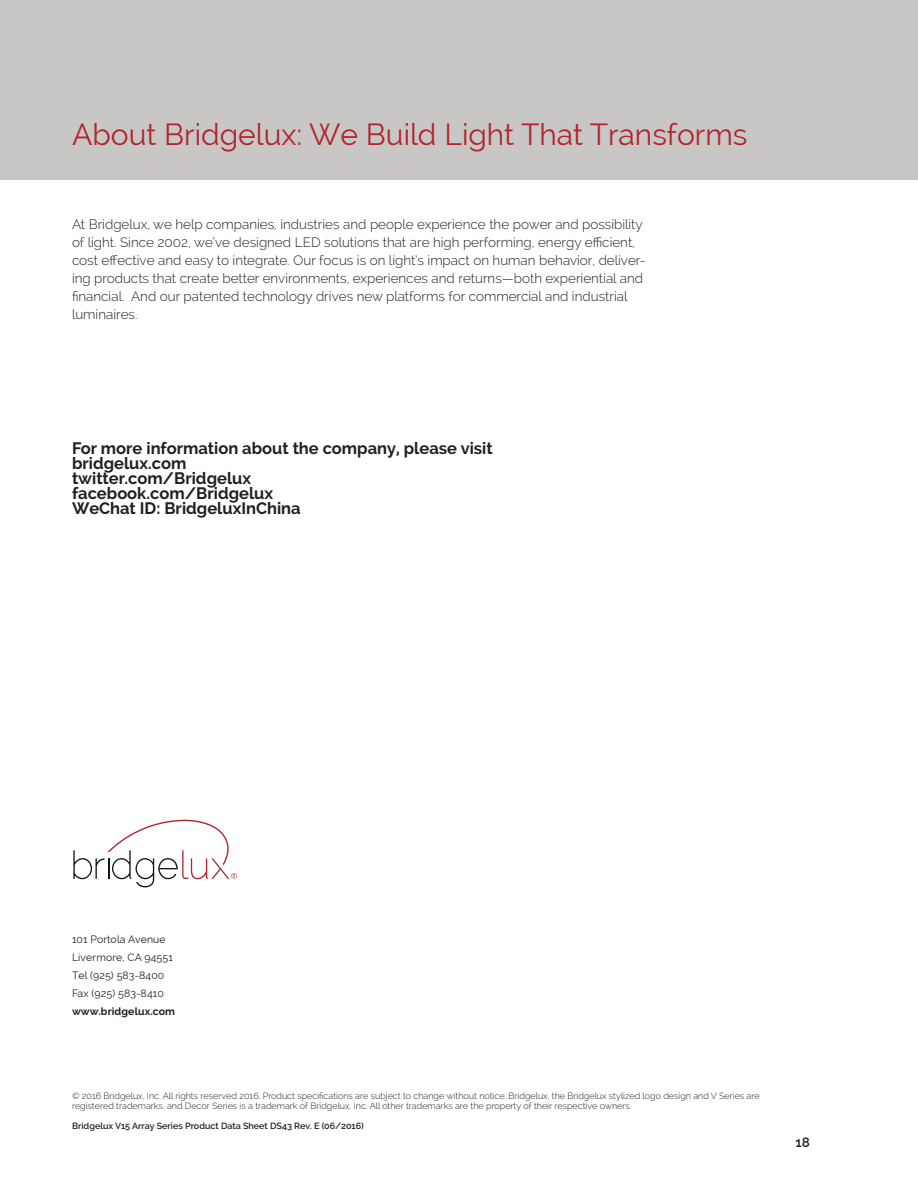
<style>
.page{position:relative;width:918px;height:1188px;background:#fff}
.page>*{position:absolute;margin:0;border:0;box-sizing:border-box;transform-origin:0 0}
.t1{font:30px "Raleway";color:#b1262c}
.t2{font:700 16.5px/15px "Raleway";color:#231f20}
.t3{font:300 13.5px/18px "Raleway";color:#231f20}
.t4{font:600 13.5px "Raleway";color:#231f20}
.t5{font:10.5px/18px "Raleway";letter-spacing:.01em;color:#231f20}
.t6{font:700 10.5px "Raleway";letter-spacing:.01em;color:#231f20}
.t7{font:300 9px/10.5px "Raleway";color:#231f20}
.t8{font:600 9px "Raleway";color:#231f20}
</style>
<div class="page">
<div style="left:0;top:0;width:918px;height:180px;background:#c8c7c6"></div>
<svg style="left:73px;top:820px;width:164px;height:67px"></svg>
<h1 class="t1" style="left:72px;top:123px;width:677px">About Bridgelux: We Build Light That Transforms</h1>
<p class="t3" style="left:72px;top:216px;width:575px">At Bridgelux, we help companies, industries and people experience the power and possibility of light. Since 2002, we’ve designed LED solutions that are high performing, energy efficient, cost effective and easy to integrate. Our focus is on light’s impact on human behavior, deliver&shy;ing products that create better environments, experiences and returns—both experiential and financial. And our patented technology drives new platforms for commercial and industrial luminaires.</p>
<p class="t2" style="left:72px;top:442px;width:422px">For more information about the company, please visit bridgelux.com<br>twitter.com/Bridgelux<br>facebook.com/Bridgelux<br>WeChat ID: BridgeluxInChina</p>
<p class="t5" style="left:72px;top:931px;width:102px">101 Portola Avenue<br>Livermore, CA 94551<br>Tel (925) 583-8400<br>Fax (925) 583-8410</p>
<p class="t6" style="left:72px;top:1007px;width:105px">www.bridgelux.com</p>
<p class="t7" style="left:72px;top:1091px;width:689px">© 2016 Bridgelux, Inc. All rights reserved 2016. Product specifications are subject to change without notice. Bridgelux, the Bridgelux stylized logo design and V Series are registered trademarks, and Decor Series is a trademark of Bridgelux, Inc. All other trademarks are the property of their respective owners.</p>
<p class="t8" style="left:72px;top:1122px;width:293px">Bridgelux V15 Array Series Product Data Sheet DS43 Rev. E (06/2016)</p>
<p class="t4" style="left:796px;top:1137px;width:16px">18</p>
</div>
